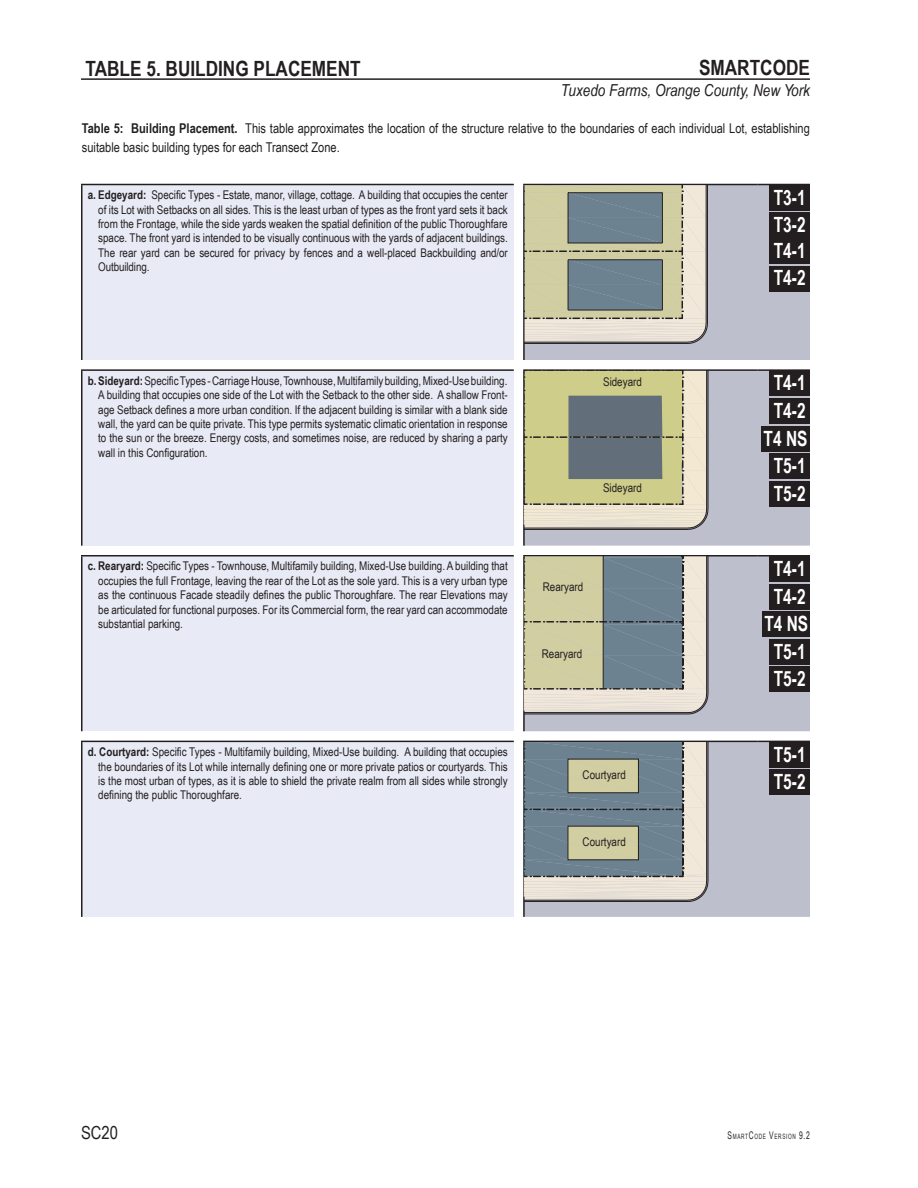
<style>
.page{position:relative;width:918px;height:1188px;background:#fff}
.page>*{position:absolute;margin:0;border:0;box-sizing:border-box;transform-origin:0 0}
.t1{font:700 21px "Arial Narrow";color:#fff;scale:.9 1}
.Z-ArticleTitle-Right{font:700 21px "Arial Narrow";color:#231f20}
.t2{font:18px "Arial Narrow";color:#231f20}
.t3{font:italic 16.5px "Arial Narrow";color:#231f20}
.TBL-Descriptions{font:13.5px/19.8px "Arial Narrow";color:#231f20}
.TBL-8pt{font:12px/14.4px "Arial Narrow";color:#231f20;text-align:justify}
.TBL-7pt{font:12px "Arial Narrow";color:#231f20}
.t4{font:7.35px "Arial Narrow";letter-spacing:.115em;color:#231f20;scale:.79 1}
.s1{font-weight:700}
.s2{font-size:10.5px}
</style>
<div class="page">
<hr style="left:81px;top:78px;width:729px;height:2px;background:#231f20">
<div style="left:82px;top:184px;width:432px;height:176px;background:#e8eaf5"></div>
<svg style="left:524px;top:185px;width:286px;height:732px;background:#c2c4d0"></svg>
<div style="left:82px;top:370px;width:432px;height:176px;background:#e8eaf5"></div>
<div style="left:82px;top:556px;width:432px;height:175px;background:#e8eaf5"></div>
<div style="left:82px;top:741px;width:432px;height:176px;background:#e8eaf5"></div>
<hr style="left:81px;top:184px;width:433px;height:1px;background:#231f20">
<hr style="left:81px;top:185px;width:1px;height:175px;background:#231f20">
<hr style="left:81px;top:369px;width:433px;height:2px;background:#231f20">
<hr style="left:81px;top:371px;width:1px;height:175px;background:#231f20">
<hr style="left:81px;top:555px;width:433px;height:1px;background:#231f20">
<hr style="left:81px;top:556px;width:1px;height:175px;background:#231f20">
<hr style="left:81px;top:741px;width:433px;height:1px;background:#231f20">
<hr style="left:81px;top:742px;width:1px;height:175px;background:#231f20">
<hr style="left:523px;top:184px;width:234px;height:1px;background:#231f20">
<hr style="left:523px;top:185px;width:2px;height:175px;background:#231f20">
<hr style="left:757px;top:184px;width:53px;height:1px;background:#231f20">
<hr style="left:523px;top:369px;width:234px;height:2px;background:#231f20">
<hr style="left:523px;top:371px;width:2px;height:175px;background:#231f20">
<hr style="left:757px;top:369px;width:53px;height:2px;background:#231f20">
<hr style="left:523px;top:555px;width:234px;height:1px;background:#231f20">
<hr style="left:523px;top:556px;width:2px;height:175px;background:#231f20">
<hr style="left:757px;top:555px;width:53px;height:1px;background:#231f20">
<hr style="left:523px;top:741px;width:234px;height:1px;background:#231f20">
<hr style="left:523px;top:742px;width:2px;height:175px;background:#231f20">
<hr style="left:757px;top:741px;width:53px;height:1px;background:#231f20">
<svg style="left:525px;top:185px;width:183px;height:163px;background:#aeb1a4"></svg>
<div style="left:769px;top:185px;width:41px;height:25px;background:#231f20"></div>
<div style="left:769px;top:212px;width:41px;height:25px;background:#231f20"></div>
<div style="left:769px;top:238px;width:41px;height:26px;background:#231f20"></div>
<div style="left:769px;top:266px;width:41px;height:25px;background:#231f20"></div>
<svg style="left:524px;top:371px;width:184px;height:162px;background:#b2b394"></svg>
<div style="left:769px;top:371px;width:41px;height:25px;background:#231f20"></div>
<div style="left:769px;top:398px;width:41px;height:26px;background:#231f20"></div>
<div style="left:761px;top:426px;width:49px;height:25px;background:#231f20"></div>
<div style="left:769px;top:454px;width:41px;height:25px;background:#231f20"></div>
<div style="left:769px;top:481px;width:41px;height:25px;background:#231f20"></div>
<svg style="left:524px;top:556px;width:184px;height:163px;background:#acb0a4"></svg>
<div style="left:769px;top:556px;width:41px;height:26px;background:#231f20"></div>
<div style="left:769px;top:584px;width:41px;height:25px;background:#231f20"></div>
<div style="left:763px;top:612px;width:47px;height:25px;background:#231f20"></div>
<div style="left:769px;top:639px;width:41px;height:25px;background:#231f20"></div>
<div style="left:769px;top:667px;width:41px;height:25px;background:#231f20"></div>
<svg style="left:524px;top:742px;width:184px;height:165px;background:#99a1a0"></svg>
<div style="left:769px;top:742px;width:41px;height:25px;background:#231f20"></div>
<div style="left:769px;top:770px;width:41px;height:25px;background:#231f20"></div>
<p class="Z-ArticleTitle-Right" style="left:86px;top:53px;width:277px">TABLE 5. BUILDING PLACEMENT</p>
<h1 class="Z-ArticleTitle-Right" style="left:699px;top:52px;width:112px">SMARTCODE</h1>
<h3 class="t3" style="left:561px;top:78px;width:251px">Tuxedo Farms, Orange County, New York</h3>
<p class="TBL-Descriptions" style="left:82px;top:117px;width:730px"><span class="s1">Table 5: Building Placement.</span> This table approximates the location of the structure relative to the boundaries of each individual Lot, establishing suitable basic building types for each Transect Zone.</p>
<p class="TBL-8pt" style="left:98px;top:187px;width:411px;text-indent:-10px"><span class="s1">a. Edgeyard:</span> Specific Types - Estate, manor, village, cottage. A building that occupies the center of its Lot with Setbacks on all sides. This is the least urban of types as the front yard sets it back from the Frontage, while the side yards weaken the spatial definition of the public Thoroughfare space. The front yard is intended to be visually continuous with the yards of adjacent buildings.<br>The rear yard can be secured for privacy by fences and a well-placed Backbuilding and/or Outbuilding.</p>
<p class="t1" style="left:774px;top:181px;width:37px">T3-1</p>
<p class="t1" style="left:774px;top:208px;width:37px">T3-2</p>
<p class="t1" style="left:774px;top:235px;width:37px">T4-1</p>
<p class="t1" style="left:774px;top:262px;width:37px">T4-2</p>
<p class="TBL-8pt" style="left:98px;top:373px;width:411px;text-indent:-11px"><span class="s1">b. Sideyard:</span> Specific Types - Carriage House, Townhouse, Multifamily building, Mixed-Use building.<br>A building that occupies one side of the Lot with the Setback to the other side. A shallow Front&shy;age Setback defines a more urban condition. If the adjacent building is similar with a blank side wall, the yard can be quite private. This type permits systematic climatic orientation in response to the sun or the breeze. Energy costs, and sometimes noise, are reduced by sharing a party wall in this Configuration.</p>
<p class="t1" style="left:774px;top:367px;width:37px">T4-1</p>
<p class="TBL-7pt" style="left:603px;top:373px;width:40px">Sideyard</p>
<p class="t1" style="left:774px;top:395px;width:37px">T4-2</p>
<p class="t1" style="left:764px;top:422px;width:50px">T4 NS</p>
<p class="t1" style="left:774px;top:450px;width:37px">T5-1</p>
<p class="t1" style="left:774px;top:477px;width:37px">T5-2</p>
<p class="TBL-7pt" style="left:603px;top:479px;width:40px">Sideyard</p>
<p class="TBL-8pt" style="left:98px;top:559px;width:411px;text-indent:-10px"><span class="s1">c. Rearyard:</span> Specific Types - Townhouse, Multifamily building, Mixed-Use building. A building that occupies the full Frontage, leaving the rear of the Lot as the sole yard. This is a very urban type as the continuous Facade steadily defines the public Thoroughfare. The rear Elevations may be articulated for functional purposes. For its Commercial form, the rear yard can accommodate substantial parking.</p>
<p class="t1" style="left:774px;top:553px;width:37px">T4-1</p>
<p class="TBL-7pt" style="left:543px;top:578px;width:42px">Rearyard</p>
<p class="t1" style="left:774px;top:580px;width:37px">T4-2</p>
<p class="t1" style="left:764px;top:608px;width:50px">T4 NS</p>
<p class="t1" style="left:774px;top:635px;width:37px">T5-1</p>
<p class="t1" style="left:774px;top:663px;width:37px">T5-2</p>
<p class="TBL-7pt" style="left:542px;top:645px;width:42px">Rearyard</p>
<p class="TBL-8pt" style="left:98px;top:744px;width:411px;text-indent:-10px"><span class="s1">d. Courtyard:</span> Specific Types - Multifamily building, Mixed-Use building. A building that occupies the boundaries of its Lot while internally defining one or more private patios or courtyards. This is the most urban of types, as it is able to shield the private realm from all sides while strongly defining the public Thoroughfare.</p>
<p class="t1" style="left:774px;top:738px;width:37px">T5-1</p>
<p class="TBL-7pt" style="left:583px;top:766px;width:45px">Courtyard</p>
<p class="t1" style="left:774px;top:766px;width:37px">T5-2</p>
<p class="TBL-7pt" style="left:583px;top:833px;width:45px">Courtyard</p>
<h2 class="t2" style="left:81px;top:1119px;width:38px">SC20</h2>
<p class="t4" style="left:728px;top:1131px;width:106px"><span class="s2">S</span>MART<span class="s2">C</span>ODE <span class="s2">V</span>ERSION <span class="s2">9.2</span></p>
</div>
